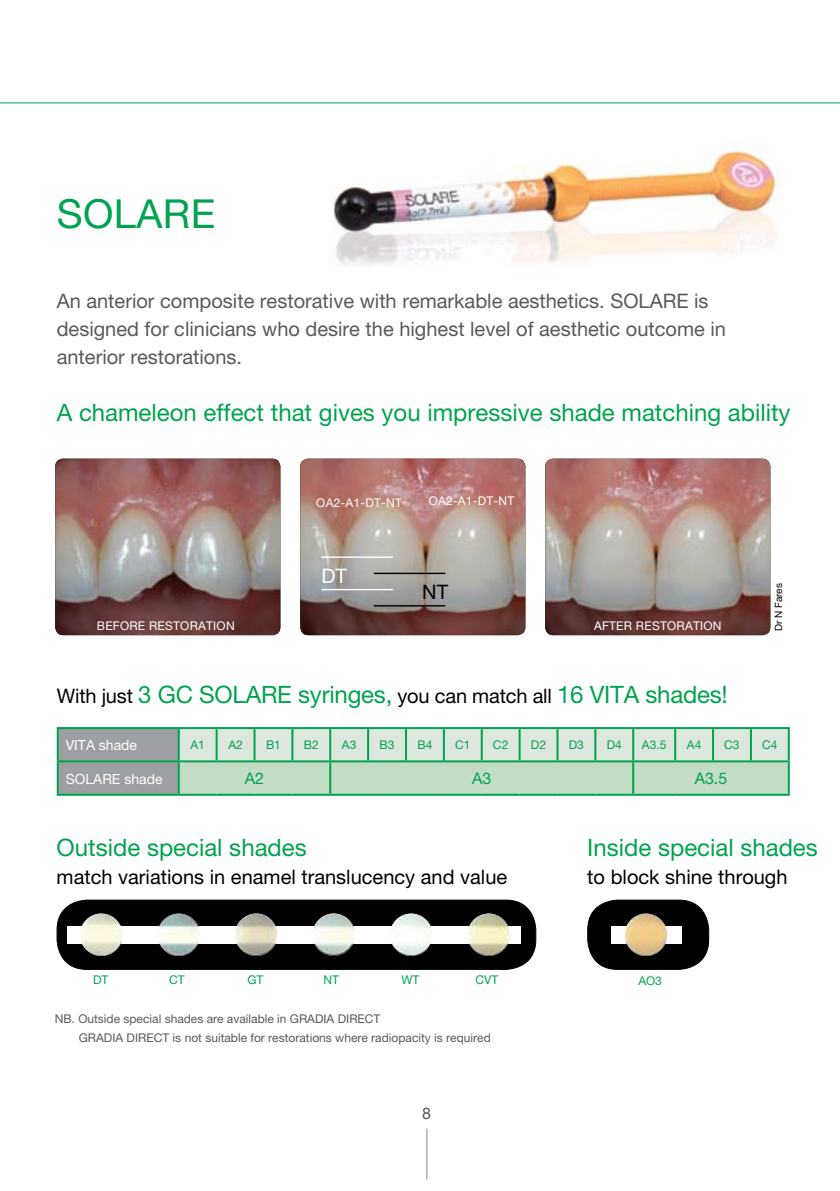
<style>
.page{position:relative;width:840px;height:1191px;background:#fff}
.page>*{position:absolute;margin:0;border:0;box-sizing:border-box;transform-origin:0 0}
.t1{font:40px "Helvetica Neue";letter-spacing:.01em;color:#00a34f}
.t2{font:24px "Helvetica Neue";color:#00a34f}
.t3{font:20px/28px "Helvetica Neue";color:#58595b}
.t4{font:20px "Helvetica Neue";color:#000}
.t5{font:20px "Helvetica Neue";color:#fff}
.t6{font:16px "Helvetica Neue";color:#00a34f}
.t7{font:16px "Helvetica Neue";color:#58595b}
.t8{font:14px "Helvetica Neue";color:#fff}
.t9{font:12px/19.6px "Helvetica Neue";color:#58595b}
.t10{font:12px "Helvetica Neue";letter-spacing:.02em;color:#fff}
.t11{font:12px "Helvetica Neue";color:#00a34f}
.t12{font:10px "Helvetica Neue";color:#000}
.s1{font-size:20px;color:#000}
</style>
<div class="page">
<hr style="left:426px;top:1128px;width:1px;height:51px;background:#808285">
<svg style="left:0;top:102px;width:839px;height:2px;background:#7fd0a6"></svg>
<div style="left:587px;top:900px;width:121px;height:69px;background:#000;border-radius:30px"></div>
<div style="left:587px;top:899px;width:121px;height:70px;border:1px solid #000;border-radius:30px"></div>
<div style="left:611px;top:926px;width:70px;height:17px;background:#fff"></div>
<img style="left:624px;top:913px;width:42px;height:43px;border-radius:21px">
<div style="left:57px;top:900px;width:478px;height:69px;background:#000;border-radius:30px"></div>
<div style="left:57px;top:899px;width:479px;height:70px;border:1px solid #000;border-radius:30px"></div>
<div style="left:67px;top:926px;width:454px;height:17px;background:#fff"></div>
<img style="left:80px;top:913px;width:42px;height:43px;border-radius:21px">
<img style="left:157px;top:913px;width:43px;height:43px;border-radius:21px">
<img style="left:235px;top:913px;width:42px;height:43px;border-radius:21px">
<img style="left:312px;top:913px;width:43px;height:43px;border-radius:21px">
<img style="left:390px;top:913px;width:42px;height:43px;border-radius:21px">
<img style="left:467px;top:913px;width:42px;height:43px;border-radius:21px">
<img style="left:333px;top:142px;width:447px;height:123px">
<img style="left:55px;top:459px;width:225px;height:176px">
<img style="left:300px;top:459px;width:225px;height:176px">
<img style="left:545px;top:459px;width:224px;height:176px">
<hr style="left:321px;top:556px;width:71px;height:2px;background:#fff">
<hr style="left:321px;top:589px;width:71px;height:1px;background:#fff">
<hr style="left:373px;top:572px;width:72px;height:2px;background:#000">
<hr style="left:373px;top:605px;width:72px;height:1px;background:#000">
<svg style="left:59px;top:729px;width:728px;height:64px;background:#c4d5c7"></svg>
<hr style="left:57px;top:727px;width:122px;height:2px;background:#00a34f">
<hr style="left:57px;top:729px;width:2px;height:31px;background:#00a34f">
<hr style="left:57px;top:760px;width:122px;height:2px;background:#00a34f">
<hr style="left:57px;top:762px;width:2px;height:31px;background:#00a34f">
<hr style="left:57px;top:793px;width:122px;height:2px;background:#00a34f">
<hr style="left:178px;top:762px;width:2px;height:31px;background:#00a34f">
<hr style="left:329px;top:762px;width:2px;height:31px;background:#00a34f">
<hr style="left:632px;top:762px;width:2px;height:31px;background:#00a34f">
<hr style="left:787px;top:762px;width:2px;height:31px;background:#00a34f">
<hr style="left:179px;top:793px;width:37px;height:2px;background:#00a34f">
<hr style="left:216px;top:793px;width:38px;height:2px;background:#00a34f">
<hr style="left:254px;top:793px;width:38px;height:2px;background:#00a34f">
<hr style="left:292px;top:793px;width:38px;height:2px;background:#00a34f">
<hr style="left:330px;top:793px;width:38px;height:2px;background:#00a34f">
<hr style="left:368px;top:793px;width:38px;height:2px;background:#00a34f">
<hr style="left:406px;top:793px;width:37px;height:2px;background:#00a34f">
<hr style="left:443px;top:793px;width:38px;height:2px;background:#00a34f">
<hr style="left:481px;top:793px;width:38px;height:2px;background:#00a34f">
<hr style="left:519px;top:793px;width:38px;height:2px;background:#00a34f">
<hr style="left:557px;top:793px;width:38px;height:2px;background:#00a34f">
<hr style="left:595px;top:793px;width:38px;height:2px;background:#00a34f">
<hr style="left:633px;top:793px;width:41px;height:2px;background:#00a34f">
<hr style="left:674px;top:793px;width:38px;height:2px;background:#00a34f">
<hr style="left:712px;top:793px;width:38px;height:2px;background:#00a34f">
<hr style="left:750px;top:793px;width:39px;height:2px;background:#00a34f">
<hr style="left:179px;top:727px;width:37px;height:2px;background:#00a34f">
<hr style="left:178px;top:729px;width:2px;height:31px;background:#00a34f">
<hr style="left:216px;top:727px;width:38px;height:2px;background:#00a34f">
<hr style="left:215px;top:729px;width:2px;height:31px;background:#00a34f">
<hr style="left:254px;top:727px;width:38px;height:2px;background:#00a34f">
<hr style="left:253px;top:729px;width:2px;height:31px;background:#00a34f">
<hr style="left:292px;top:727px;width:38px;height:2px;background:#00a34f">
<hr style="left:291px;top:729px;width:2px;height:31px;background:#00a34f">
<hr style="left:330px;top:727px;width:38px;height:2px;background:#00a34f">
<hr style="left:329px;top:729px;width:2px;height:31px;background:#00a34f">
<hr style="left:368px;top:727px;width:38px;height:2px;background:#00a34f">
<hr style="left:367px;top:729px;width:2px;height:31px;background:#00a34f">
<hr style="left:406px;top:727px;width:37px;height:2px;background:#00a34f">
<hr style="left:405px;top:729px;width:2px;height:31px;background:#00a34f">
<hr style="left:443px;top:727px;width:38px;height:2px;background:#00a34f">
<hr style="left:442px;top:729px;width:2px;height:31px;background:#00a34f">
<hr style="left:481px;top:727px;width:38px;height:2px;background:#00a34f">
<hr style="left:480px;top:729px;width:2px;height:31px;background:#00a34f">
<hr style="left:519px;top:727px;width:38px;height:2px;background:#00a34f">
<hr style="left:518px;top:729px;width:2px;height:31px;background:#00a34f">
<hr style="left:557px;top:727px;width:38px;height:2px;background:#00a34f">
<hr style="left:556px;top:729px;width:2px;height:31px;background:#00a34f">
<hr style="left:595px;top:727px;width:38px;height:2px;background:#00a34f">
<hr style="left:594px;top:729px;width:2px;height:31px;background:#00a34f">
<hr style="left:633px;top:727px;width:41px;height:2px;background:#00a34f">
<hr style="left:632px;top:729px;width:2px;height:31px;background:#00a34f">
<hr style="left:674px;top:727px;width:38px;height:2px;background:#00a34f">
<hr style="left:673px;top:729px;width:2px;height:31px;background:#00a34f">
<hr style="left:712px;top:727px;width:38px;height:2px;background:#00a34f">
<hr style="left:711px;top:729px;width:2px;height:31px;background:#00a34f">
<hr style="left:750px;top:727px;width:39px;height:2px;background:#00a34f">
<hr style="left:749px;top:729px;width:2px;height:31px;background:#00a34f">
<hr style="left:787px;top:729px;width:2px;height:31px;background:#00a34f">
<hr style="left:179px;top:760px;width:37px;height:2px;background:#00a34f">
<hr style="left:216px;top:760px;width:38px;height:2px;background:#00a34f">
<hr style="left:254px;top:760px;width:38px;height:2px;background:#00a34f">
<hr style="left:292px;top:760px;width:38px;height:2px;background:#00a34f">
<hr style="left:330px;top:760px;width:38px;height:2px;background:#00a34f">
<hr style="left:368px;top:760px;width:38px;height:2px;background:#00a34f">
<hr style="left:406px;top:760px;width:37px;height:2px;background:#00a34f">
<hr style="left:443px;top:760px;width:38px;height:2px;background:#00a34f">
<hr style="left:481px;top:760px;width:38px;height:2px;background:#00a34f">
<hr style="left:519px;top:760px;width:38px;height:2px;background:#00a34f">
<hr style="left:557px;top:760px;width:38px;height:2px;background:#00a34f">
<hr style="left:595px;top:760px;width:38px;height:2px;background:#00a34f">
<hr style="left:633px;top:760px;width:41px;height:2px;background:#00a34f">
<hr style="left:674px;top:760px;width:38px;height:2px;background:#00a34f">
<hr style="left:712px;top:760px;width:38px;height:2px;background:#00a34f">
<hr style="left:750px;top:760px;width:39px;height:2px;background:#00a34f">
<h1 class="t1" style="left:57px;top:190px;width:160px">SOLARE</h1>
<p class="t3" style="left:57px;top:287px;width:670px">An anterior composite restorative with remarkable aesthetics. SOLARE is designed for clinicians who desire the highest level of aesthetic outcome in anterior restorations.</p>
<p class="t2" style="left:57px;top:398px;width:735px">A chameleon effect that gives you impressive shade matching ability</p>
<p class="t10" style="left:316px;top:495px;width:87px">OA2-A1-DT-NT</p>
<p class="t10" style="left:428px;top:494px;width:87px">OA2-A1-DT-NT</p>
<p class="t5" style="left:321px;top:564px;width:27px">DT</p>
<p class="t4" style="left:422px;top:580px;width:27px">NT</p>
<p class="t10" style="left:97px;top:618px;width:139px">BEFORE RESTORATION</p>
<p class="t10" style="left:593px;top:618px;width:129px">AFTER RESTORATION</p>
<p class="t2" style="left:57px;top:679px;width:672px"><span class="s1">With just</span> 3 GC SOLARE syringes, <span class="s1">you can match all</span> 16 VITA shades!</p>
<p class="t12" style="left:772px;top:631px;width:49px;rotate:-90deg">Dr N Fares</p>
<p class="t8" style="left:66px;top:737px;width:73px">VITA shade</p>
<p class="t11" style="left:190px;top:738px;width:16px">A1</p>
<p class="t11" style="left:228px;top:738px;width:16px">A2</p>
<p class="t11" style="left:266px;top:738px;width:16px">B1</p>
<p class="t11" style="left:304px;top:738px;width:16px">B2</p>
<p class="t11" style="left:342px;top:738px;width:16px">A3</p>
<p class="t11" style="left:379px;top:738px;width:16px">B3</p>
<p class="t11" style="left:417px;top:738px;width:16px">B4</p>
<p class="t11" style="left:455px;top:738px;width:17px">C1</p>
<p class="t11" style="left:492px;top:738px;width:17px">C2</p>
<p class="t11" style="left:530px;top:738px;width:17px">D2</p>
<p class="t11" style="left:568px;top:738px;width:17px">D3</p>
<p class="t11" style="left:606px;top:738px;width:17px">D4</p>
<p class="t11" style="left:641px;top:738px;width:26px">A3.5</p>
<p class="t11" style="left:686px;top:738px;width:16px">A4</p>
<p class="t11" style="left:723px;top:738px;width:17px">C3</p>
<p class="t11" style="left:761px;top:738px;width:17px">C4</p>
<p class="t8" style="left:66px;top:770px;width:98px">SOLARE shade</p>
<p class="t6" style="left:245px;top:769px;width:21px">A2</p>
<p class="t6" style="left:472px;top:769px;width:21px">A3</p>
<p class="t6" style="left:694px;top:769px;width:34px">A3.5</p>
<p class="t2" style="left:57px;top:832px;width:251px">Outside special shades</p>
<p class="t4" style="left:57px;top:864px;width:452px">match variations in enamel translucency and value</p>
<p class="t11" style="left:93px;top:972px;width:51px">DT C</p>
<p class="t11" style="left:178px;top:972px;width:8px">T</p>
<p class="t11" style="left:247px;top:972px;width:17px">GT</p>
<p class="t11" style="left:323px;top:972px;width:17px">NT</p>
<p class="t11" style="left:401px;top:972px;width:52px">WT C</p>
<p class="t11" style="left:484px;top:972px;width:16px">VT</p>
<p class="t9" style="left:79px;top:1008px;width:413px;text-indent:-24px">NB. Outside special shades are available in GRADIA DIRECT<br>GRADIA DIRECT is not suitable for restorations where radiopacity is required</p>
<p class="t7" style="left:422px;top:1103px;width:10px">8</p>
<p class="t2" style="left:587px;top:832px;width:232px">Inside special shades</p>
<p class="t4" style="left:587px;top:864px;width:202px">to block shine through</p>
<p class="t11" style="left:638px;top:973px;width:25px">AO3</p>
</div>
